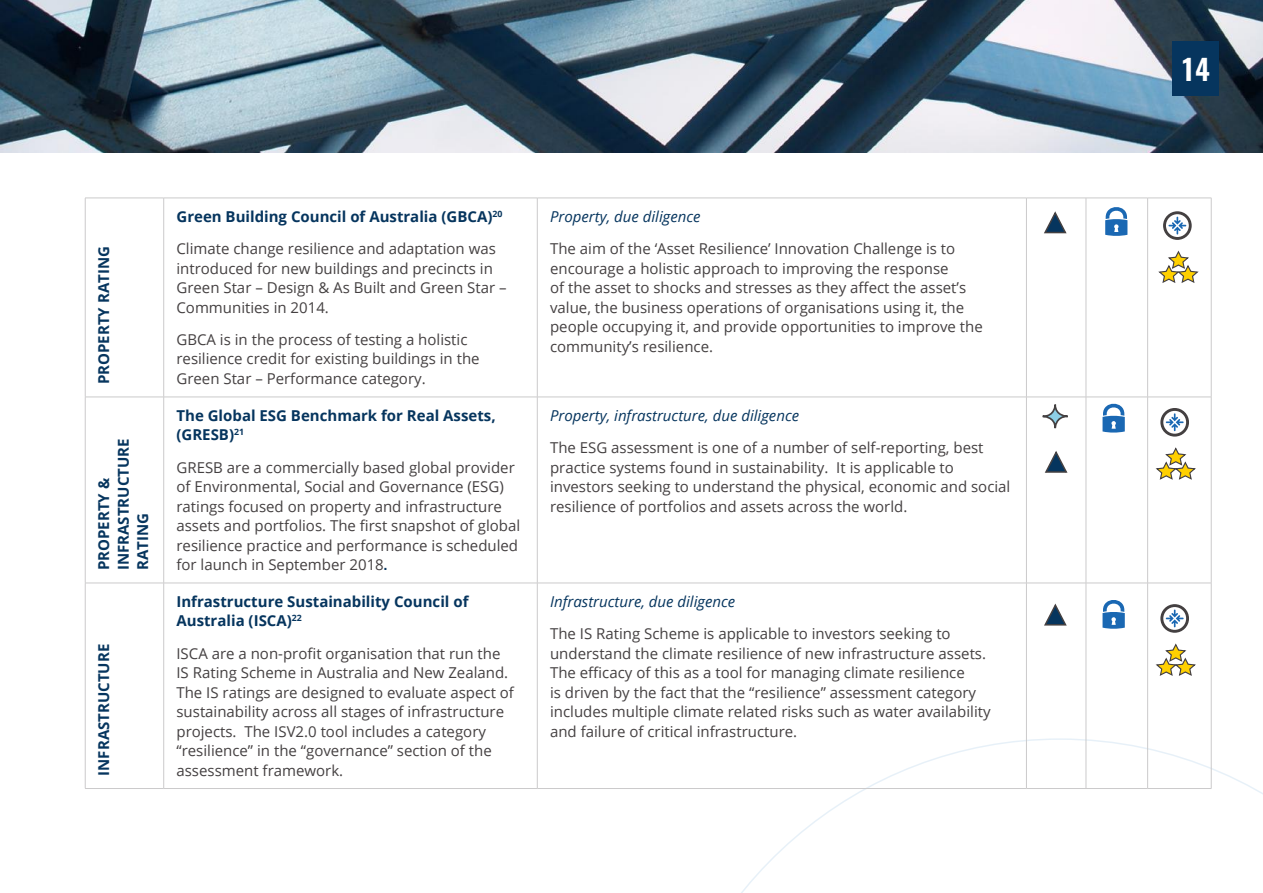
<style>
.page{position:relative;width:1263px;height:893px;background:#fff}
.page>*{position:absolute;margin:0;border:0;box-sizing:border-box;transform-origin:0 0}
.t1{font:600 28.5px "Oswald";color:#fff}
.t2{font:15px/19.5px "Open Sans";color:#444041}
.t3{font:700 15px/19.5px "Open Sans";color:#06355e}
.t4{font:italic 15px "Open Sans";color:#06355e}
.s1{font-weight:700;color:#06355e}
.s2{font-family:"Cambria";font-weight:700;color:#06355e}
</style>
<div class="page">
<img style="left:0;top:0;width:1263px;height:153px">
<svg style="left:741px;top:738px;width:522px;height:155px"></svg>
<div style="left:1172px;top:41px;width:47px;height:54px;background:#06355e"></div>
<hr style="left:85px;top:198px;width:79px;height:1px;background:#cbcacb">
<hr style="left:85px;top:198px;width:1px;height:199px;background:#cbcacb">
<hr style="left:164px;top:198px;width:373px;height:1px;background:#cbcacb">
<hr style="left:163px;top:198px;width:1px;height:199px;background:#cbcacb">
<hr style="left:537px;top:198px;width:489px;height:1px;background:#cbcacb">
<hr style="left:537px;top:198px;width:1px;height:199px;background:#cbcacb">
<hr style="left:1026px;top:198px;width:60px;height:1px;background:#cbcacb">
<hr style="left:1026px;top:198px;width:1px;height:199px;background:#cbcacb">
<hr style="left:1086px;top:198px;width:61px;height:1px;background:#cbcacb">
<hr style="left:1086px;top:198px;width:1px;height:199px;background:#cbcacb">
<hr style="left:1147px;top:198px;width:64px;height:1px;background:#cbcacb">
<hr style="left:1147px;top:198px;width:1px;height:199px;background:#cbcacb">
<hr style="left:1211px;top:198px;width:1px;height:199px;background:#cbcacb">
<hr style="left:85px;top:397px;width:79px;height:1px;background:#cbcacb">
<hr style="left:85px;top:397px;width:1px;height:186px;background:#cbcacb">
<hr style="left:164px;top:397px;width:373px;height:1px;background:#cbcacb">
<hr style="left:163px;top:397px;width:1px;height:186px;background:#cbcacb">
<hr style="left:537px;top:397px;width:489px;height:1px;background:#cbcacb">
<hr style="left:537px;top:397px;width:1px;height:186px;background:#cbcacb">
<hr style="left:1026px;top:397px;width:60px;height:1px;background:#cbcacb">
<hr style="left:1026px;top:397px;width:1px;height:186px;background:#cbcacb">
<hr style="left:1086px;top:397px;width:61px;height:1px;background:#cbcacb">
<hr style="left:1086px;top:397px;width:1px;height:186px;background:#cbcacb">
<hr style="left:1147px;top:397px;width:64px;height:1px;background:#cbcacb">
<hr style="left:1147px;top:397px;width:1px;height:186px;background:#cbcacb">
<hr style="left:1211px;top:397px;width:1px;height:186px;background:#cbcacb">
<hr style="left:85px;top:583px;width:79px;height:1px;background:#cbcacb">
<hr style="left:85px;top:583px;width:1px;height:205px;background:#cbcacb">
<hr style="left:164px;top:583px;width:373px;height:1px;background:#cbcacb">
<hr style="left:163px;top:583px;width:1px;height:205px;background:#cbcacb">
<hr style="left:537px;top:583px;width:489px;height:1px;background:#cbcacb">
<hr style="left:537px;top:583px;width:1px;height:205px;background:#cbcacb">
<hr style="left:1026px;top:583px;width:60px;height:1px;background:#cbcacb">
<hr style="left:1026px;top:583px;width:1px;height:205px;background:#cbcacb">
<hr style="left:1086px;top:583px;width:61px;height:1px;background:#cbcacb">
<hr style="left:1086px;top:583px;width:1px;height:205px;background:#cbcacb">
<hr style="left:1147px;top:583px;width:64px;height:1px;background:#cbcacb">
<hr style="left:1147px;top:583px;width:1px;height:205px;background:#cbcacb">
<hr style="left:1211px;top:583px;width:1px;height:205px;background:#cbcacb">
<hr style="left:85px;top:788px;width:79px;height:1px;background:#cbcacb">
<hr style="left:164px;top:788px;width:373px;height:1px;background:#cbcacb">
<hr style="left:537px;top:788px;width:489px;height:1px;background:#cbcacb">
<hr style="left:1026px;top:788px;width:60px;height:1px;background:#cbcacb">
<hr style="left:1086px;top:788px;width:61px;height:1px;background:#cbcacb">
<hr style="left:1147px;top:788px;width:64px;height:1px;background:#cbcacb">
<svg style="left:1105px;top:207px;width:22px;height:29px"></svg>
<svg style="left:1158px;top:250px;width:41px;height:33px"></svg>
<svg style="left:1163px;top:211px;width:29px;height:29px"></svg>
<svg style="left:1102px;top:403px;width:23px;height:30px"></svg>
<svg style="left:1102px;top:600px;width:23px;height:29px"></svg>
<svg style="left:1155px;top:447px;width:41px;height:33px"></svg>
<svg style="left:1155px;top:643px;width:41px;height:33px"></svg>
<svg style="left:1160px;top:408px;width:29px;height:29px"></svg>
<svg style="left:1160px;top:604px;width:29px;height:29px"></svg>
<svg style="left:1044px;top:211px;width:23px;height:23px"></svg>
<svg style="left:1043px;top:405px;width:25px;height:23px"></svg>
<div style="left:1042px;top:404px;width:26px;height:25px;border:2px solid #444041;border-radius:50%"></div>
<svg style="left:1044px;top:451px;width:24px;height:22px"></svg>
<svg style="left:1044px;top:603px;width:23px;height:23px"></svg>
<p class="t3" style="left:94px;top:384px;width:139px;rotate:-90deg">PROPERTY RATING</p>
<p class="t3" style="left:94px;top:570px;width:133px;rotate:-90deg">PROPERTY &amp;<br>INFRASTRUCTURE<br>RATING</p>
<p class="t3" style="left:94px;top:776px;width:133px;rotate:-90deg">INFRASTRUCTURE</p>
<p class="t2" style="left:176px;top:200px;width:328px;line-height:32.2px"><span class="s1">Green Building Council of Australia (GBCA)</span><sup>20<br></sup>Climate change resilience and adaptation was</p>
<p class="t2" style="left:176px;top:258px;width:332px">introduced for new buildings and precincts in<br>Green Star – Design &amp; As Built and Green Star –<br>Communities in 2014.</p>
<p class="t2" style="left:176px;top:329px;width:305px">GBCA is in the process of testing a holistic resilience credit for existing buildings in the<br>Green Star – Performance category.</p>
<p class="t3" style="left:176px;top:405px;width:321px">The Global ESG Benchmark for Real Assets, (GRESB)<sup>21</sup></p>
<p class="t2" style="left:176px;top:457px;width:345px">GRESB are a commercially based global provider of Environmental, Social and Governance (ESG) ratings focused on property and infrastructure assets and portfolios. The first snapshot of global resilience practice and performance is scheduled for launch in September 2018<span class="s2">.</span></p>
<p class="t3" style="left:176px;top:591px;width:293px">Infrastructure Sustainability Council of<br>Australia (ISCA)<sup>22</sup></p>
<p class="t2" style="left:176px;top:643px;width:339px">ISCA are a non-profit organisation that run the IS Rating Scheme in Australia and New Zealand.<br>The IS ratings are designed to evaluate aspect of sustainability across all stages of infrastructure projects. The ISV2.0 tool includes a category “resilience” in the “governance” section of the assessment framework.</p>
<p class="t4" style="left:550px;top:206px;width:152px">Property, due diligence</p>
<p class="t2" style="left:550px;top:239px;width:434px">The aim of the ‘Asset Resilience’ Innovation Challenge is to encourage a holistic approach to improving the response<br>of the asset to shocks and stresses as they affect the asset’s value, the business operations of organisations using it, the people occupying it, and provide opportunities to improve the community’s resilience.</p>
<p class="t4" style="left:550px;top:405px;width:251px">Property, infrastructure, due diligence</p>
<p class="t2" style="left:550px;top:438px;width:462px">The ESG assessment is one of a number of self-reporting, best practice systems found in sustainability. It is applicable to investors seeking to understand the physical, economic and social resilience of portfolios and assets across the world.</p>
<p class="t4" style="left:550px;top:591px;width:187px">Infrastructure, due diligence</p>
<p class="t2" style="left:550px;top:624px;width:442px">The IS Rating Scheme is applicable to investors seeking to understand the climate resilience of new infrastructure assets.<br>The efficacy of this as a tool for managing climate resilience<br>is driven by the fact that the “resilience” assessment category includes multiple climate related risks such as water availability and failure of critical infrastructure.</p>
<h1 class="t1" style="left:1180px;top:50px;width:31px">14</h1>
</div>
